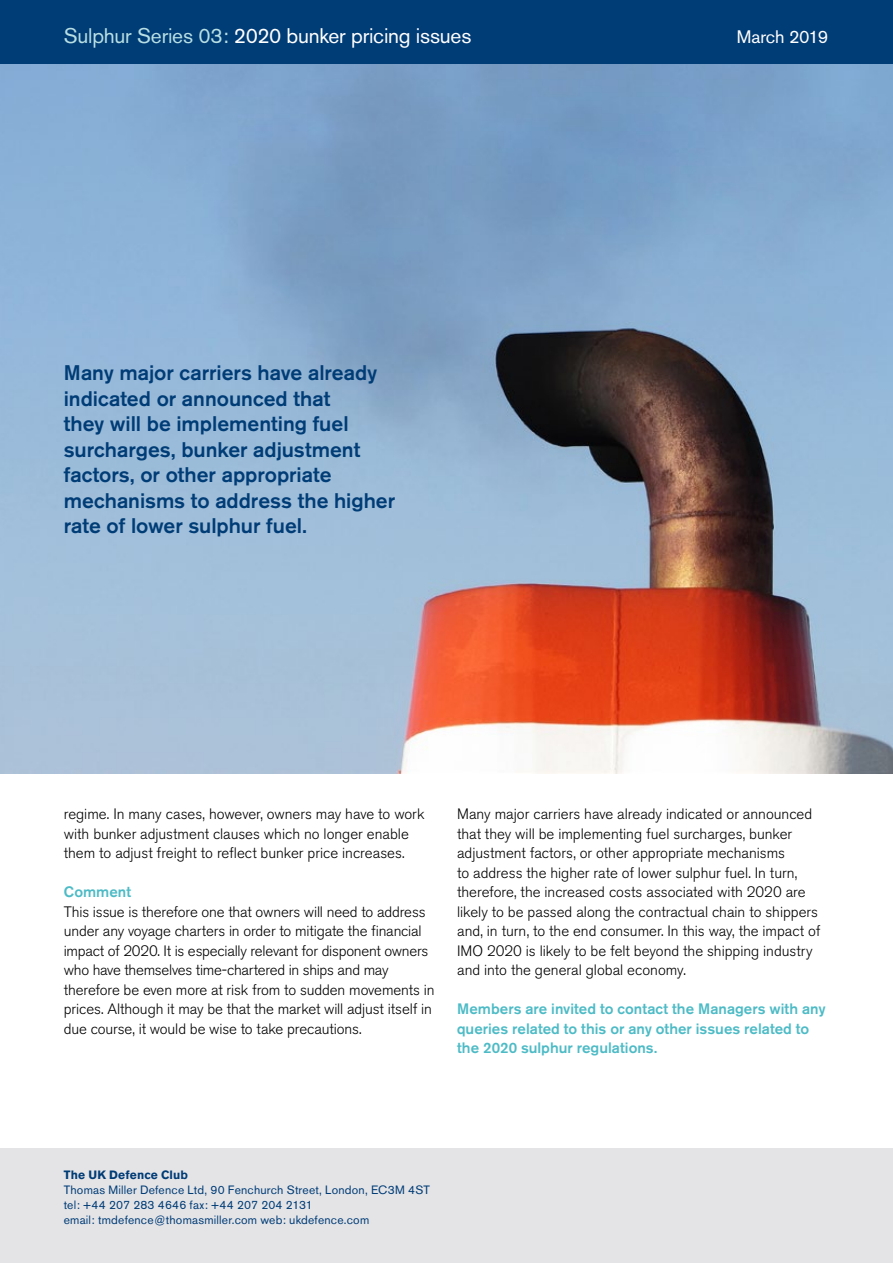
<style>
.page{position:relative;width:893px;height:1263px;background:#fff}
.page>*{position:absolute;margin:0;border:0;box-sizing:border-box;transform-origin:0 0}
.t1{font:500 21px/25.5px "Akzidenz Grotesk BE";color:#003c76}
.t2{font:21px "Akzidenz Grotesk BE";letter-spacing:-.01em;color:#fff}
.t3{font:18px "Akzidenz Grotesk BE";letter-spacing:-.01em;color:#fff}
.t4{font:300 15px/19.5px "Akzidenz Grotesk BE";letter-spacing:-.005em;color:#000}
.t5{font:500 15px/19.5px "Akzidenz Grotesk BE";color:#4dbbc6}
.t6{font:12px/15px "Akzidenz Grotesk BE";letter-spacing:.015em;color:#003c76}
.t7{font:700 12px "Akzidenz Grotesk BE";letter-spacing:.015em;color:#003c76}
.s1{color:#b7dfe3}
</style>
<div class="page">
<img style="left:0;top:64px;width:893px;height:710px">
<div style="left:0;top:1148px;width:893px;height:115px;background:#e4e4e7"></div>
<div style="left:0;top:0;width:893px;height:64px;background:#003c76"></div>
<h1 class="t2" style="left:64px;top:23px;width:409px"><span class="s1">Sulphur Series 03:</span> 2020 bunker pricing issues</h1>
<h1 class="t1" style="left:64px;top:360px;width:333px">Many major carriers have already indicated or announced that<br>they will be implementing fuel surcharges, bunker adjustment factors, or other appropriate mechanisms to address the higher rate of lower sulphur fuel.</h1>
<p class="t3" style="left:737px;top:26px;width:93px">March 2019</p>
<p class="t4" style="left:64px;top:804px;width:362px">regime. In many cases, however, owners may have to work with bunker adjustment clauses which no longer enable them to adjust freight to reflect bunker price increases.</p>
<p class="t5" style="left:64px;top:882px;width:69px">Comment</p>
<p class="t4" style="left:64px;top:902px;width:372px">This issue is therefore one that owners will need to address under any voyage charters in order to mitigate the financial impact of 2020. It is especially relevant for disponent owners who have themselves time-chartered in ships and may therefore be even more at risk from to sudden movements in prices. Although it may be that the market will adjust itself in due course, it would be wise to take precautions.</p>
<p class="t4" style="left:457px;top:804px;width:365px">Many major carriers have already indicated or announced that they will be implementing fuel surcharges, bunker adjustment factors, or other appropriate mechanisms<br>to address the higher rate of lower sulphur fuel. In turn, therefore, the increased costs associated with 2020 are likely to be passed along the contractual chain to shippers and, in turn, to the end consumer. In this way, the impact of IMO 2020 is likely to be felt beyond the shipping industry and into the general global economy.</p>
<p class="t5" style="left:457px;top:999px;width:370px">Members are invited to contact the Managers with any queries related to this or any other issues related to the 2020 sulphur regulations.</p>
<p class="t7" style="left:64px;top:1168px;width:126px">The UK Defence Club</p>
<p class="t6" style="left:64px;top:1183px;width:368px">Thomas Miller Defence Ltd, 90 Fenchurch Street, London, EC3M 4ST tel: +44 207 283 4646 fax: +44 207 204 2131<br>email: tmdefence@thomasmiller.com web: ukdefence.com</p>
</div>
